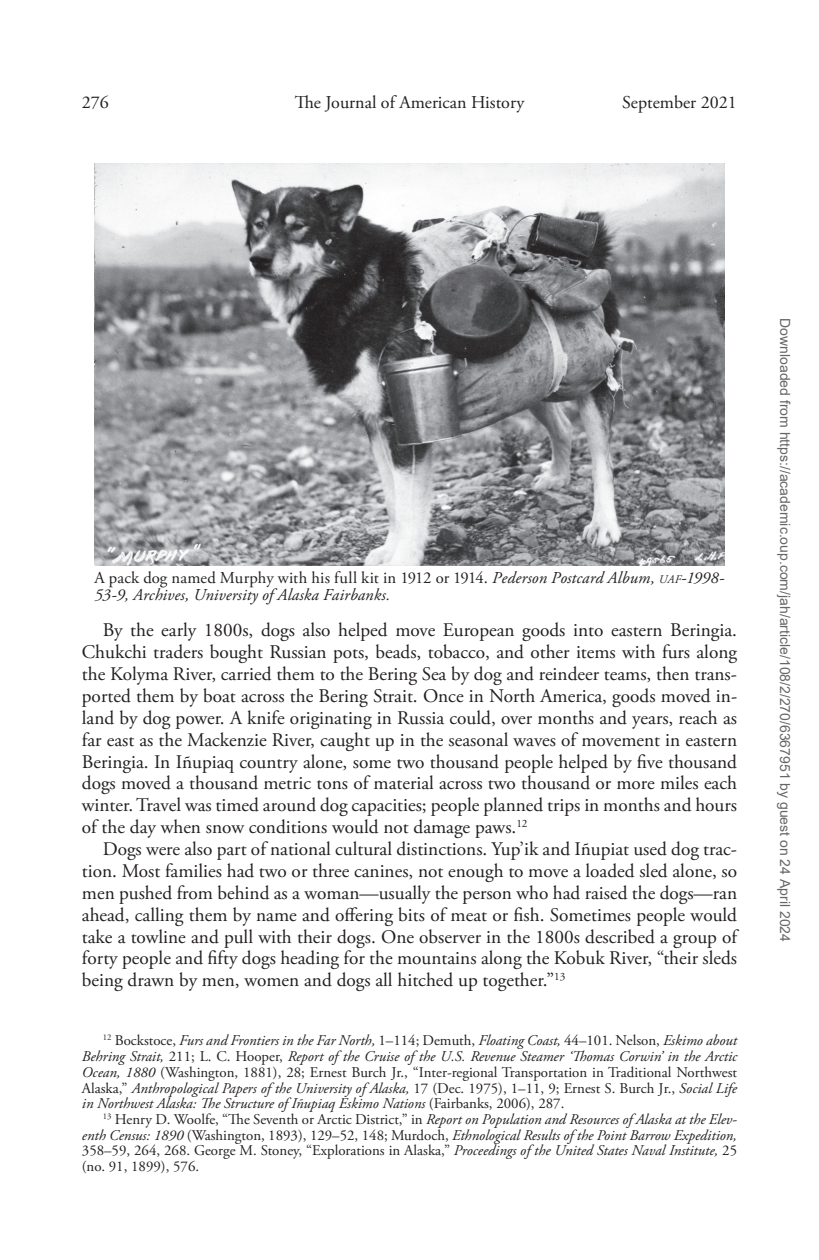
<style>
.page{position:relative;width:819px;height:1260px;background:#fff}
.page>*{position:absolute;margin:0;border:0;box-sizing:border-box;transform-origin:0 0}
.t1{font:19.25px/21.9px "Adobe Garamond Pro";color:#231f20;text-align:justify}
.t2{font:18.03px "Adobe Garamond Pro";color:#231f20}
.t3{font:italic 16.62px/17.5px "Adobe Garamond Pro";letter-spacing:.005em;color:#231f20}
.t4{font:italic 14.88px/15.8px "Adobe Garamond Pro";color:#231f20;text-align:justify}
.t5{font:14.88px/15.8px "Adobe Garamond Pro";color:#231f20;text-align:justify}
.t6{font:14px "Arial";color:#666}
.s1{font-style:normal}
.s2{font-size:11.72px}
.s3{font-style:italic}
</style>
<div class="page">
<img style="left:94px;top:164px;width:631px;height:401px">
<p class="t2" style="left:82px;top:92px;width:29px">276</p>
<p class="t2" style="left:295px;top:91px;width:231px">The Journal of American History</p>
<p class="t2" style="left:622px;top:92px;width:116px">September 2021</p>
<p class="t3" style="left:94px;top:569px;width:631px"><span class="s1">A pack dog named Murphy with his full kit in 1912 or 1914.</span> Pederson Postcard Album, <span class="s2">uaf</span>-1998-<br>53-9, Archives, University of Alaska Fairbanks.</p>
<p class="t1" style="left:82px;top:620px;width:657px;text-indent:21px">By the early 1800s, dogs also helped move European goods into eastern Beringia.<br>Chukchi traders bought Russian pots, beads, tobacco, and other items with furs along the Kolyma River, carried them to the Bering Sea by dog and reindeer teams, then trans&shy;ported them by boat across the Bering Strait. Once in North America, goods moved in&shy;land by dog power. A knife originating in Russia could, over months and years, reach as far east as the Mackenzie River, caught up in the seasonal waves of movement in eastern Beringia. In Iñupiaq country alone, some two thousand people helped by five thousand dogs moved a thousand metric tons of material across two thousand or more miles each winter. Travel was timed around dog capacities; people planned trips in months and hours of the day when snow conditions would not damage paws.<sup>12</sup></p>
<p class="t1" style="left:82px;top:839px;width:657px;text-indent:21px">Dogs were also part of national cultural distinctions. Yup’ik and Iñupiat used dog trac&shy;tion. Most families had two or three canines, not enough to move a loaded sled alone, so men pushed from behind as a woman—usually the person who had raised the dogs—ran ahead, calling them by name and offering bits of meat or fish. Sometimes people would take a towline and pull with their dogs. One observer in the 1800s described a group of forty people and fifty dogs heading for the mountains along the Kobuk River, “their sleds being drawn by men, women and dogs all hitched up together.”<sup>13</sup></p>
<p class="t4" style="left:82px;top:1033px;width:657px;text-indent:21px"><sup>12</sup> <span class="s1">Bockstoce,</span> Furs and Frontiers in the Far North, <span class="s1">1–114; Demuth,</span> Floating Coast, <span class="s1">44–101. Nelson,</span> Eskimo about Behring Strait, <span class="s1">211; L. C. Hooper,</span> Report of the Cruise of the U.S. Revenue Steamer ‘Thomas Corwin’ in the Arctic Ocean, 1880 <span class="s1">(Washington, 1881), 28; Ernest Burch Jr., “Inter-regional Transportation in Traditional Northwest Alaska,”</span> Anthropological Papers of the University of Alaska, <span class="s1">17 (Dec. 1975), 1–11, 9; Ernest S. Burch Jr.,</span> Social Life in Northwest Alaska: The Structure of Iñupiaq Eskimo Nations <span class="s1">(Fairbanks, 2006), 287.</span></p>
<p class="t5" style="left:82px;top:1112px;width:657px;text-indent:21px"><sup>13</sup> Henry D. Woolfe, “The Seventh or Arctic District,” in <span class="s3">Report on Population and Resources of Alaska at the Elev&shy;enth Census: 1890</span> (Washington, 1893), 129–52, 148; Murdoch, <span class="s3">Ethnological Results of the Point Barrow Expedition, </span>358–59, 264, 268. George M. Stoney, “Explorations in Alaska,” <span class="s3">Proceedings of the United States Naval Institute,</span> 25 (no. 91, 1899), 576.</p>
<p class="t6" style="left:790px;top:318px;width:625px;rotate:90deg">Downloaded from https://academic.oup.com/jah/article/108/2/270/6367951 by guest on 24 April 2024</p>
</div>
